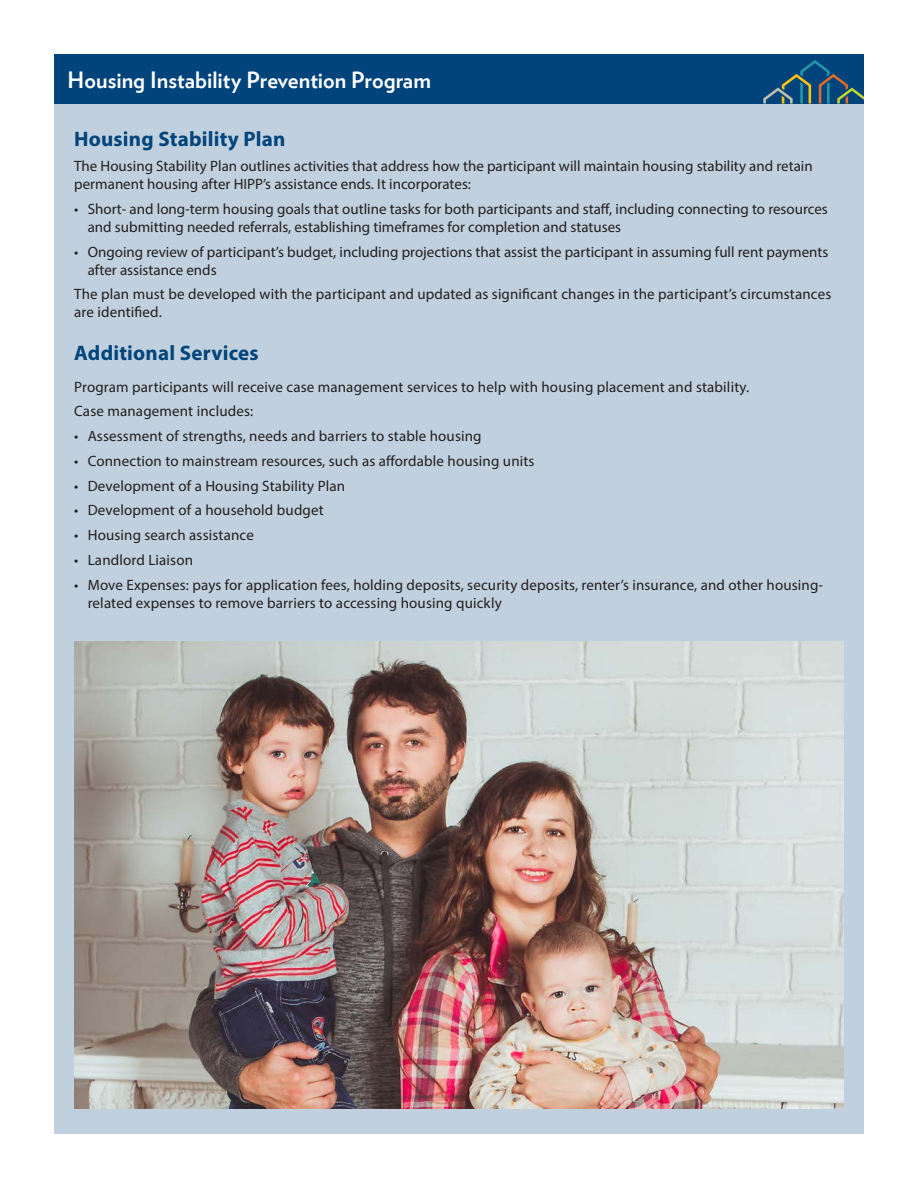
<style>
.page{position:relative;width:918px;height:1188px;background:#fff}
.page>*{position:absolute;margin:0;border:0;box-sizing:border-box;transform-origin:0 0}
.t1{font:700 22.5px "Verlag";color:#fff}
.Body_Copy_-_11pt{font:700 21px "Myriad Pro";letter-spacing:.01em;color:#00447b}
.Body_Copy_-_11pt-2{font:15px/18px "Myriad Pro";letter-spacing:.005em;color:#231f20}
</style>
<div class="page">
<div style="left:54px;top:54px;width:810px;height:50px;background:#00447b"></div>
<svg style="left:763px;top:60px;width:101px;height:44px"></svg>
<div style="left:54px;top:104px;width:810px;height:1030px;background:#c0d0de"></div>
<img style="left:74px;top:641px;width:770px;height:467px">
<h1 class="t1" style="left:68px;top:62px;width:365px">Housing Instability Prevention Program</h1>
<p class="Body_Copy_-_11pt" style="left:74px;top:126px;width:213px">Housing Stability Plan</p>
<p class="Body_Copy_-_11pt-2" style="left:74px;top:157px;width:740px">The Housing Stability Plan outlines activities that address how the participant will maintain housing stability and retain permanent housing after HIPP’s assistance ends. It incorporates:</p>
<p class="Body_Copy_-_11pt-2" style="left:88px;top:200px;width:742px;text-indent:-14px">• Short- and long-term housing goals that outline tasks for both participants and staff, including connecting to resources and submitting needed referrals, establishing timeframes for completion and statuses</p>
<p class="Body_Copy_-_11pt-2" style="left:88px;top:242px;width:742px;text-indent:-14px">• Ongoing review of participant’s budget, including projections that assist the participant in assuming full rent payments after assistance ends</p>
<p class="Body_Copy_-_11pt-2" style="left:74px;top:285px;width:759px">The plan must be developed with the participant and updated as significant changes in the participant’s circumstances are identified.</p>
<p class="Body_Copy_-_11pt" style="left:74px;top:339px;width:186px">Additional Services</p>
<p class="Body_Copy_-_11pt-2" style="left:74px;top:377px;width:677px">Program participants will receive case management services to help with housing placement and stability.</p>
<p class="Body_Copy_-_11pt-2" style="left:74px;top:402px;width:181px">Case management includes:</p>
<p class="Body_Copy_-_11pt-2" style="left:74px;top:427px;width:409px">• Assessment of strengths, needs and barriers to stable housing</p>
<p class="Body_Copy_-_11pt-2" style="left:74px;top:452px;width:462px">• Connection to mainstream resources, such as affordable housing units</p>
<p class="Body_Copy_-_11pt-2" style="left:74px;top:476px;width:272px">• Development of a Housing Stability Plan</p>
<p class="Body_Copy_-_11pt-2" style="left:74px;top:501px;width:251px">• Development of a household budget</p>
<p class="Body_Copy_-_11pt-2" style="left:74px;top:526px;width:181px">• Housing search assistance</p>
<p class="Body_Copy_-_11pt-2" style="left:74px;top:551px;width:120px">• Landlord Liaison</p>
<p class="Body_Copy_-_11pt-2" style="left:88px;top:575px;width:737px;text-indent:-14px">• Move Expenses: pays for application fees, holding deposits, security deposits, renter’s insurance, and other housing&shy;related expenses to remove barriers to accessing housing quickly</p>
</div>
